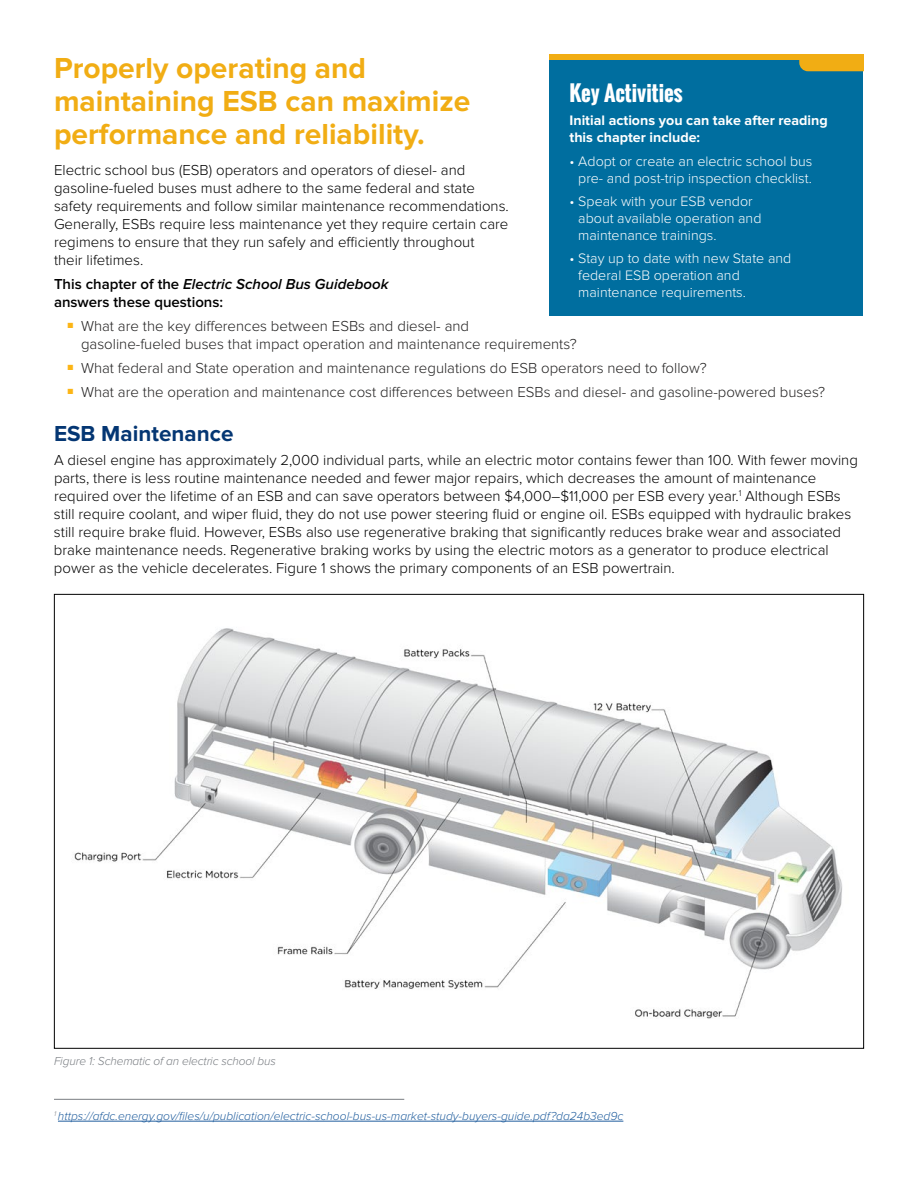
<style>
.page{position:relative;width:918px;height:1188px;background:#fff}
.page>*{position:absolute;margin:0;border:0;box-sizing:border-box;transform-origin:0 0}
.Headline{font:700 30px/33px "Proxima Nova";color:#f1ad14}
.Sub_1_-_Match_Header_Bar_Color{font:700 22.5px "Proxima Nova";color:#043673}
.Body{font:700 21px "Oswald";color:#fff}
.Body-2{font:300 15px/18px "Proxima Nova";color:#000}
.t1{font:300 15px/18px "Proxima Nova";color:#222121}
.Body-3{font:600 15px/18px "Proxima Nova";color:#000}
.t2{font:300 14.25px/17.1px "Proxima Nova";color:#fff}
.t3{font:700 14.25px/17.1px "Proxima Nova";color:#fff}
.t4{font:italic 300 12px "Proxima Nova";color:#215e9e}
.Body-4{font:italic 300 12px "Proxima Nova";letter-spacing:-.01em;color:#797d82}
.Body-5{font:italic 300 7.05px "Proxima Nova";color:#797d82}
.s1{font-style:italic}
</style>
<div class="page">
<div style="left:549px;top:54px;width:314px;height:261px;background:#006e9f"></div>
<svg style="left:799px;top:54px;width:65px;height:17px"></svg>
<div style="left:549px;top:54px;width:305px;height:5px;background:#f1ad14"></div>
<hr style="left:58px;top:1121px;width:565px;height:1px;background:#215e9e">
<hr style="left:54px;top:1099px;width:350px;height:1px;background:#797d82">
<img style="left:74px;top:628px;width:768px;height:391px">
<p class="Headline" style="left:54px;top:52px;width:418px">Properly operating and maintaining ESB can maximize performance and reliability.</p>
<p class="Body-2" style="left:54px;top:161px;width:456px">Electric school bus (ESB) operators and operators of diesel- and gasoline-fueled buses must adhere to the same federal and state safety requirements and follow similar maintenance recommendations.<br>Generally, ESBs require less maintenance yet they require certain care regimens to ensure that they run safely and efficiently throughout<br>their lifetimes.</p>
<p class="Body-3" style="left:54px;top:275px;width:336px">This chapter of the <span class="s1">Electric School Bus Guidebook </span>answers these questions:</p>
<p class="t1" style="left:81px;top:317px;width:497px;text-indent:-14px"><sup>■</sup> What are the key differences between ESBs and diesel- and<br>gasoline-fueled buses that impact operation and maintenance requirements?</p>
<p class="t1" style="left:68px;top:359px;width:641px"><sup>■</sup> What federal and State operation and maintenance regulations do ESB operators need to follow?</p>
<p class="t1" style="left:68px;top:383px;width:759px"><sup>■</sup> What are the operation and maintenance cost differences between ESBs and diesel- and gasoline-powered buses?</p>
<p class="Sub_1_-_Match_Header_Bar_Color" style="left:54px;top:420px;width:181px">ESB Maintenance</p>
<p class="Body-2" style="left:54px;top:451px;width:805px">A diesel engine has approximately 2,000 individual parts, while an electric motor contains fewer than 100. With fewer moving parts, there is less routine maintenance needed and fewer major repairs, which decreases the amount of maintenance required over the lifetime of an ESB and can save operators between $4,000–$11,000 per ESB every year.<sup>1</sup> Although ESBs still require coolant, and wiper fluid, they do not use power steering fluid or engine oil. ESBs equipped with hydraulic brakes still require brake fluid. However, ESBs also use regenerative braking that significantly reduces brake wear and associated brake maintenance needs. Regenerative braking works by using the electric motors as a generator to produce electrical power as the vehicle decelerates. Figure 1 shows the primary components of an ESB powertrain.</p>
<p class="Body" style="left:570px;top:78px;width:115px">Key Activities</p>
<p class="t3" style="left:570px;top:112px;width:260px">Initial actions you can take after reading this chapter include:</p>
<p class="t2" style="left:570px;top:152px;width:245px;text-align:center">• Adopt or create an electric school bus pre- and post-trip inspection checklist.</p>
<p class="t2" style="left:578px;top:193px;width:185px;text-indent:-9px">• Speak with your ESB vendor about available operation and maintenance trainings.</p>
<p class="t2" style="left:578px;top:250px;width:214px;text-indent:-9px">• Stay up to date with new State and federal ESB operation and maintenance requirements.</p>
<p class="Body-4" style="left:54px;top:1055px;width:223px">Figure 1: Schematic of an electric school bus</p>
<p class="Body-5" style="left:54px;top:1109px;width:4px">1</p>
<p class="t4" style="left:58px;top:1109px;width:567px">https://afdc.energy.gov/files/u/publication/electric-school-bus-us-market-study-buyers-guide.pdf?da24b3ed9c</p>
</div>
